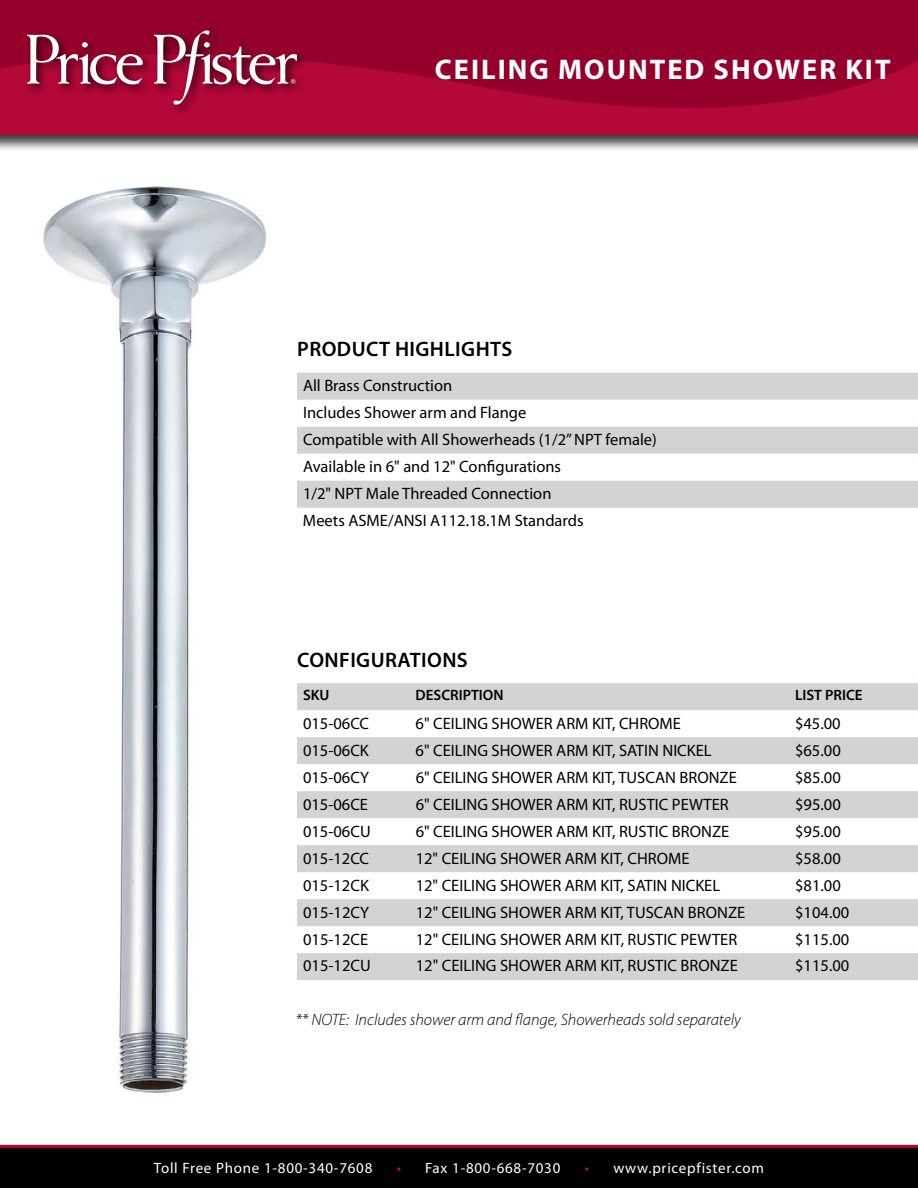
<style>
.page{position:relative;width:918px;height:1188px;background:#fff}
.page>*{position:absolute;margin:0;border:0;box-sizing:border-box;transform-origin:0 0}
.t1{font:700 28.5px "Myriad Pro";letter-spacing:.07em;color:#fff}
.t2{font:600 21px "Myriad Pro";letter-spacing:.02em;color:#000}
.t3{font:16.5px/27px "Myriad Pro";color:#000}
.t4{font:italic 300 16.5px "Myriad Pro";color:#000}
.t5{font:15px "Myriad Pro";letter-spacing:.05em;color:#fff}
.t6{font:600 15px "Myriad Pro";color:#000}
.s1{color:#b61d22}
</style>
<div class="page">
<svg style="left:0;top:0;width:918px;height:150px;background:#9d143c"></svg>
<div style="left:23px;top:26px;width:285px;height:89px;background:#000;opacity:.75"></div>
<svg style="left:27px;top:35px;width:116px;height:49px"></svg>
<svg style="left:154px;top:30px;width:143px;height:75px;background:#a73253"></svg>
<img style="left:43px;top:186px;width:269px;height:907px">
<svg style="left:297px;top:373px;width:621px;height:135px;fill:#d1d3d4"></svg>
<svg style="left:297px;top:683px;width:621px;height:297px;fill:#d1d3d4"></svg>
<div style="left:0;top:1143px;width:918px;height:45px;background:#ebc4cf"></div>
<div style="left:0;top:1145px;width:918px;height:43px;background:#000"></div>
<h1 class="t1" style="left:435px;top:51px;width:457px">CEILING MOUNTED SHOWER KIT</h1>
<p class="t2" style="left:297px;top:336px;width:217px">PRODUCT HIGHLIGHTS</p>
<p class="t3" style="left:303px;top:372px;width:355px">All Brass Construction<br>Includes Shower arm and Flange<br>Compatible with All Showerheads (1/2” NPT female)<br>Available in 6" and 12" Configurations<br>1/2" NPT Male Threaded Connection<br>Meets ASME/ANSI A112.18.1M Standards</p>
<p class="t2" style="left:297px;top:646px;width:172px">CONFIGURATIONS</p>
<p class="t6" style="left:303px;top:686px;width:28px">SKU</p>
<p class="t6" style="left:416px;top:686px;width:89px">DESCRIPTION</p>
<p class="t6" style="left:795px;top:686px;width:69px">LIST PRICE</p>
<p class="t3" style="left:303px;top:709px;width:58px">015-06CC</p>
<p class="t3" style="left:416px;top:709px;width:267px">6" CEILING SHOWER ARM KIT, CHROME</p>
<p class="t3" style="left:795px;top:709px;width:47px">$45.00</p>
<p class="t3" style="left:303px;top:736px;width:67px">015-06CK</p>
<p class="t3" style="left:416px;top:736px;width:298px">6" CEILING SHOWER ARM KIT, SATIN NICKEL</p>
<p class="t3" style="left:795px;top:736px;width:47px">$65.00</p>
<p class="t3" style="left:303px;top:763px;width:67px">015-06CY</p>
<p class="t3" style="left:416px;top:763px;width:284px">6" CEILING SHOWER ARM KIT, TUSCAN BRON</p>
<p class="t3" style="left:720px;top:763px;width:19px">ZE</p>
<p class="t3" style="left:795px;top:763px;width:47px">$85.00</p>
<p class="t3" style="left:303px;top:790px;width:67px">015-06CE</p>
<p class="t3" style="left:416px;top:790px;width:313px">6" CEILING SHOWER ARM KIT, RUSTIC PEWTER</p>
<p class="t3" style="left:795px;top:790px;width:47px">$95.00</p>
<p class="t3" style="left:303px;top:817px;width:58px">015-06CU</p>
<p class="t3" style="left:416px;top:817px;width:276px">6" CEILING SHOWER ARM KIT, RUSTIC BRON</p>
<p class="t3" style="left:712px;top:817px;width:19px">ZE</p>
<p class="t3" style="left:795px;top:817px;width:47px">$95.00</p>
<p class="t3" style="left:303px;top:844px;width:58px">015-12CC</p>
<p class="t3" style="left:416px;top:844px;width:275px">12" CEILING SHOWER ARM KIT, CHROME</p>
<p class="t3" style="left:795px;top:844px;width:47px">$58.00</p>
<p class="t3" style="left:303px;top:871px;width:67px">015-12CK</p>
<p class="t3" style="left:416px;top:871px;width:306px">12" CEILING SHOWER ARM KIT, SATIN NICKEL</p>
<p class="t3" style="left:795px;top:871px;width:47px">$81.00</p>
<p class="t3" style="left:303px;top:898px;width:67px">015-12CY</p>
<p class="t3" style="left:416px;top:898px;width:292px">12" CEILING SHOWER ARM KIT, TUSCAN BRON</p>
<p class="t3" style="left:728px;top:898px;width:19px">ZE</p>
<p class="t3" style="left:795px;top:898px;width:56px">$104.00</p>
<p class="t3" style="left:303px;top:925px;width:67px">015-12CE</p>
<p class="t3" style="left:416px;top:925px;width:321px">12" CEILING SHOWER ARM KIT, RUSTIC PEWTER</p>
<p class="t3" style="left:795px;top:925px;width:56px">$115.00</p>
<p class="t3" style="left:303px;top:952px;width:58px">015-12CU</p>
<p class="t3" style="left:416px;top:952px;width:285px">12" CEILING SHOWER ARM KIT, RUSTIC BRON</p>
<p class="t3" style="left:721px;top:952px;width:19px">ZE</p>
<p class="t3" style="left:795px;top:952px;width:56px">$115.00</p>
<p class="t4" style="left:296px;top:1009px;width:447px">** NOTE: Includes shower arm and flange, Showerheads sold separately</p>
<p class="t5" style="left:154px;top:1158px;width:220px">Toll Free Phone 1-800-340-7608</p>
<p class="t5" style="left:397px;top:1158px;width:165px"><span class="s1">•</span> Fax 1-800-668-7030</p>
<p class="t5" style="left:585px;top:1158px;width:181px"><span class="s1">•</span> www.pricepfister.com</p>
</div>
